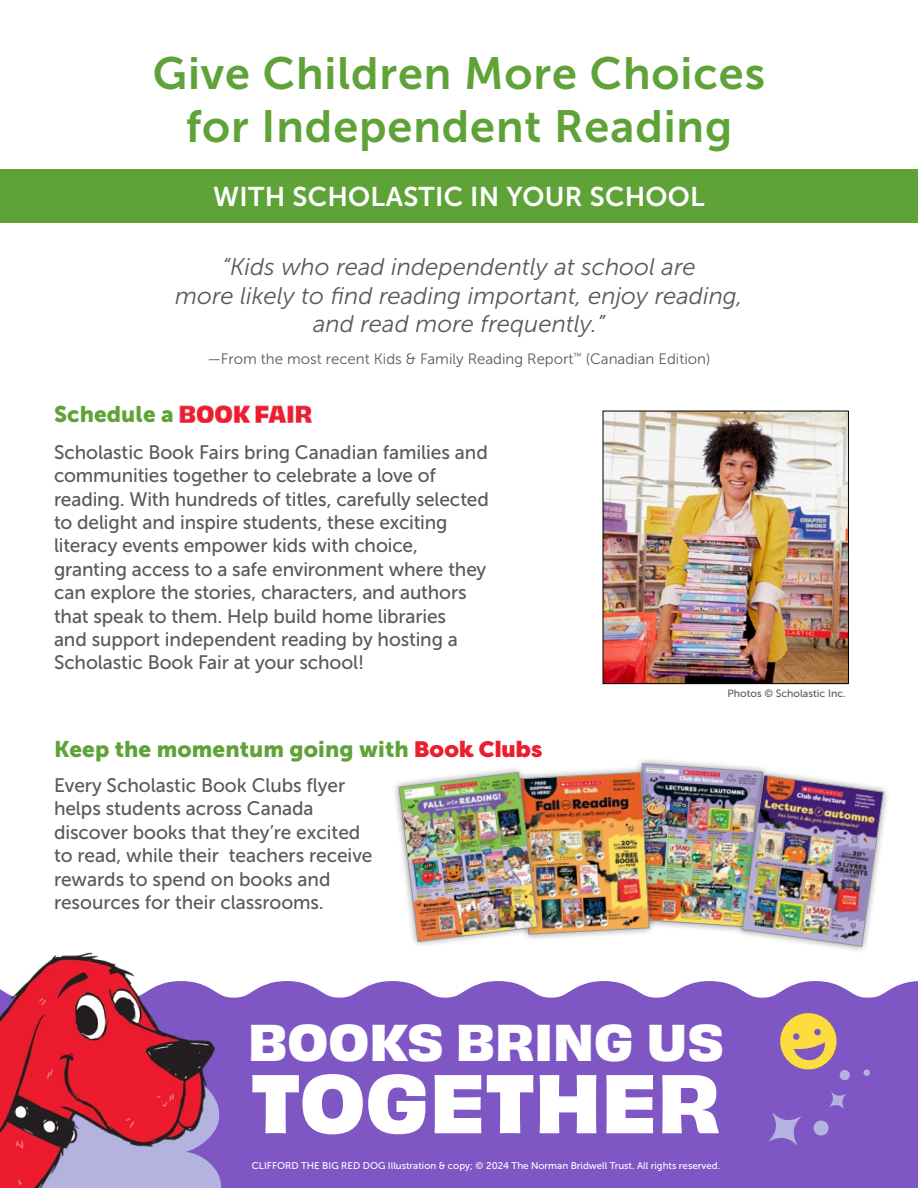
<style>
.page{position:relative;width:918px;height:1188px;background:#fff}
.page>*{position:absolute;margin:0;border:0;box-sizing:border-box;transform-origin:0 0}
.t1{font:700 77.55px "Obviously";color:#fff}
.t2{font:700 48.3px "Obviously";color:#fff}
.t3{font:45px/52.5px "Museo Sans 700";letter-spacing:.02em;color:#5fa338;text-align:center}
.t4{font:27px "Museo Sans 700";letter-spacing:.01em;color:#fff}
.t5{font:italic 24px/28.8px "Museo Sans 300";color:#58595b;text-align:center}
.Section_title{font:22.5px "Museo Sans 900";letter-spacing:.005em;color:#5fa338}
.Section_title-2{font:19.5px/23.4px "Museo Sans 500";letter-spacing:-.005em;color:#58595b}
.Section_body_copy{font:19.5px/23.4px "Museo Sans 500";letter-spacing:-.005em;color:#58595b}
.t6{font:15px "Museo Sans 300";color:#58595b}
.t7{font:10.5px "Museo Sans 500";color:#58595b}
.t8{font:9.75px "Museo Sans 500";color:#fff}
.s1{font-family:"Filson Pro";font-weight:900;color:#ed1c2f}
</style>
<div class="page">
<div style="left:0;top:169px;width:918px;height:54px;background:#5fa338"></div>
<div style="left:0;top:1011px;width:918px;height:177px;background:#7e57c5"></div>
<svg style="left:235px;top:981px;width:683px;height:30px;fill:#7e57c5"></svg>
<div style="left:625px;top:757px;width:144px;height:178px;background:#000;opacity:.4"></div>
<div style="left:735px;top:769px;width:155px;height:184px;background:#000;opacity:.4"></div>
<div style="left:392px;top:766px;width:152px;height:183px;background:#000;opacity:.4"></div>
<img style="left:398px;top:763px;width:486px;height:184px">
<svg style="left:863px;top:1069px;width:7px;height:7px"></svg>
<svg style="left:813px;top:1120px;width:16px;height:16px"></svg>
<svg style="left:769px;top:1113px;width:32px;height:32px"></svg>
<svg style="left:829px;top:1092px;width:17px;height:17px"></svg>
<img style="left:0;top:952px;width:235px;height:236px">
<svg style="left:778px;top:1010px;width:72px;height:71px"></svg>
<img style="left:605px;top:413px;width:242px;height:269px">
<div style="left:603px;top:411px;width:246px;height:273px;border:1px solid #000"></div>
<img style="left:179px;top:405px;width:133px;height:18px">
<p class="t3" style="left:153px;top:47px;width:614px">Give Children More Choices for Independent Reading</p>
<p class="t4" style="left:213px;top:182px;width:493px">WITH SCHOLASTIC IN YOUR SCHOOL</p>
<p class="t5" style="left:175px;top:252px;width:569px">“Kids who read independently at school are<br>more likely to find reading important, enjoy reading, and read more frequently.”</p>
<p class="t6" style="left:208px;top:351px;width:504px">—From the most recent Kids &amp; Family Reading Report<sup>™</sup> (Canadian Edition)</p>
<p class="Section_title" style="left:54px;top:401px;width:121px">Schedule a</p>
<p class="Section_title-2" style="left:54px;top:440px;width:436px">Scholastic Book Fairs bring Canadian families and communities together to celebrate a love of reading. With hundreds of titles, carefully selected to delight and inspire students, these exciting literacy events empower kids with choice, granting access to a safe environment where they can explore the stories, characters, and authors that speak to them. Help build home libraries<br>and support independent reading by hosting a Scholastic Book Fair at your school!</p>
<p class="Section_title" style="left:54px;top:736px;width:490px">Keep the momentum going with <span class="s1">Book Clubs</span></p>
<p class="Section_body_copy" style="left:54px;top:774px;width:320px">Every Scholastic Book Clubs flyer helps students across Canada discover books that they’re excited to read, while their teachers receive rewards to spend on books and resources for their classrooms.</p>
<p class="t7" style="left:728px;top:687px;width:120px">Photos © Scholastic Inc.</p>
<p class="t2" style="left:248px;top:1004px;width:477px">BOOKS BRING US</p>
<p class="t1" style="left:251px;top:1041px;width:471px">TOGETHER</p>
<p class="t8" style="left:252px;top:1160px;width:470px">CLIFFORD THE BIG RED DOG Illustration &amp; copy; © 2024 The Norman Bridwell Trust. All rights reserved.</p>
</div>
